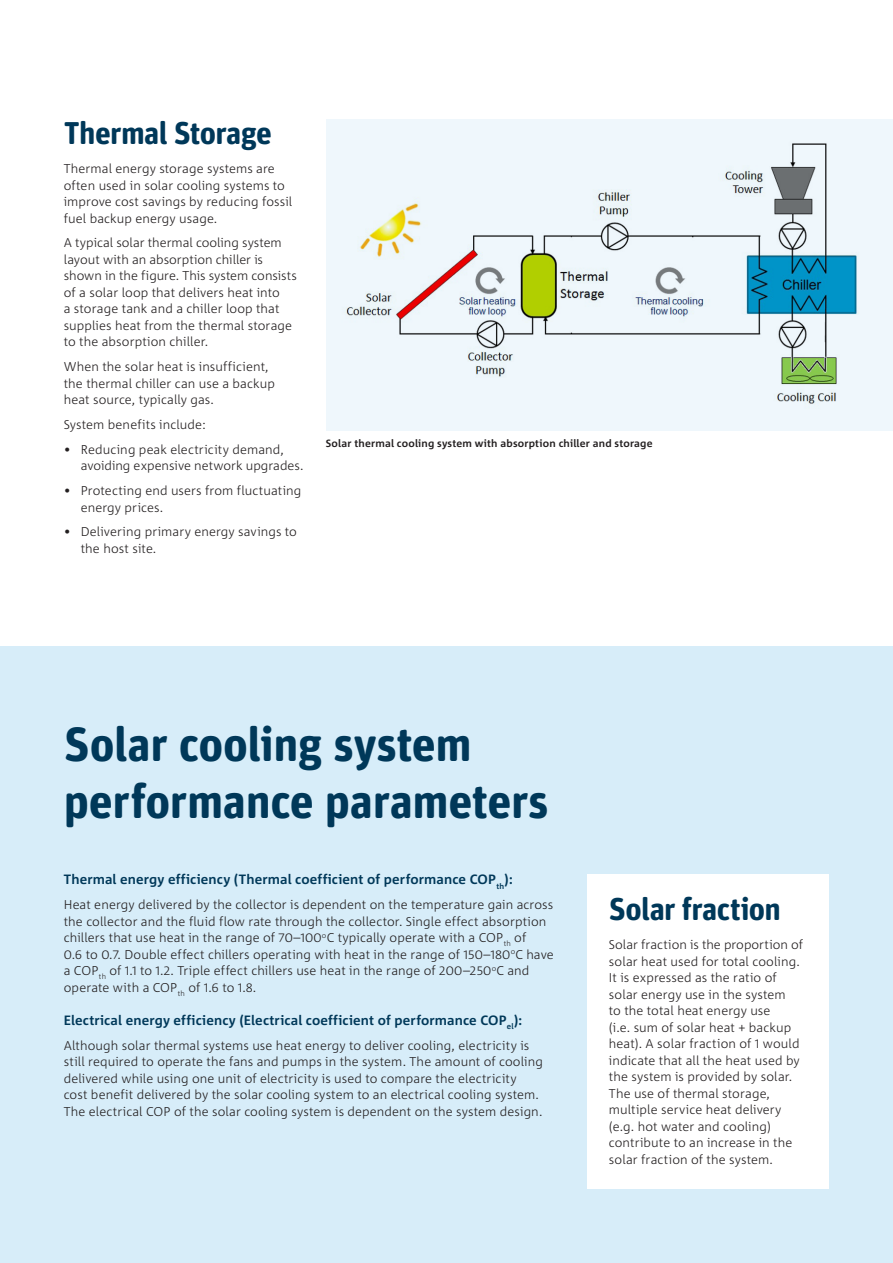
<style>
.page{position:relative;width:893px;height:1263px;background:#fff}
.page>*{position:absolute;margin:0;border:0;box-sizing:border-box;transform-origin:0 0}
.Page_title_A4_b{font:700 48px/57.6px "Unit Rounded OT";letter-spacing:-.01em;color:#003859}
.Heading_1{font:700 31.5px "Unit Rounded OT";letter-spacing:-.02em;color:#003859}
.Body_Copy{font:700 13.5px "Corpid C1";letter-spacing:.01em;color:#003859}
.Body_Copy-2{font:300 12.75px/16.5px "Corpid C1";letter-spacing:.005em;color:#231f20}
.t1{font:700 10.5px "Corpid C1";letter-spacing:.02em;color:#231f20}
</style>
<div class="page">
<div style="left:326px;top:119px;width:567px;height:311px;background:#eff7fc"></div>
<div style="left:0;top:647px;width:893px;height:616px;background:#d7edf9"></div>
<img style="left:346px;top:143px;width:511px;height:261px">
<div style="left:588px;top:874px;width:241px;height:315px;background:#fff"></div>
<h2 class="Heading_1" style="left:64px;top:113px;width:210px">Thermal Storage</h2>
<p class="Body_Copy-2" style="left:64px;top:160px;width:230px">Thermal energy storage systems are often used in solar cooling systems to improve cost savings by reducing fossil fuel backup energy usage.</p>
<p class="Body_Copy-2" style="left:64px;top:234px;width:234px">A typical solar thermal cooling system layout with an absorption chiller is shown in the figure. This system consists of a solar loop that delivers heat into<br>a storage tank and a chiller loop that supplies heat from the thermal storage to the absorption chiller.</p>
<p class="Body_Copy-2" style="left:64px;top:358px;width:213px">When the solar heat is insufficient, the thermal chiller can use a backup heat source, typically gas.</p>
<p class="Body_Copy-2" style="left:64px;top:416px;width:143px">System benefits include:</p>
<p class="Body_Copy-2" style="left:81px;top:441px;width:224px;text-indent:-17px">• Reducing peak electricity demand, avoiding expensive network upgrades.</p>
<p class="Body_Copy-2" style="left:81px;top:482px;width:222px;text-indent:-17px">• Protecting end users from fluctuating energy prices.</p>
<p class="Body_Copy-2" style="left:81px;top:523px;width:218px;text-indent:-17px">• Delivering primary energy savings to the host site.</p>
<p class="t1" style="left:326px;top:436px;width:328px">Solar thermal cooling system with absorption chiller and storage</p>
<h1 class="Page_title_A4_b" style="left:64px;top:714px;width:486px">Solar cooling system performance parameters</h1>
<p class="Body_Copy" style="left:64px;top:871px;width:451px">Thermal energy efficiency (Thermal coefficient of performance COP<sub>th</sub>):</p>
<p class="Body_Copy-2" style="left:64px;top:896px;width:492px">Heat energy delivered by the collector is dependent on the temperature gain across the collector and the fluid flow rate through the collector. Single effect absorption chillers that use heat in the range of 70–100<sup>o</sup>C typically operate with a COP<sub>th</sub> of<br>0.6 to 0.7. Double effect chillers operating with heat in the range of 150–180<sup>o</sup>C have a COP<sub>th</sub> of 1.1 to 1.2. Triple effect chillers use heat in the range of 200–250<sup>o</sup>C and operate with a COP<sub>th</sub> of 1.6 to 1.8.</p>
<p class="Body_Copy" style="left:64px;top:1011px;width:460px">Electrical energy efficiency (Electrical coefficient of performance COP<sub>el</sub>):</p>
<p class="Body_Copy-2" style="left:64px;top:1036px;width:481px">Although solar thermal systems use heat energy to deliver cooling, electricity is still required to operate the fans and pumps in the system. The amount of cooling delivered while using one unit of electricity is used to compare the electricity cost benefit delivered by the solar cooling system to an electrical cooling system.<br>The electrical COP of the solar cooling system is dependent on the system design.</p>
<h2 class="Heading_1" style="left:609px;top:889px;width:174px">Solar fraction</h2>
<p class="Body_Copy-2" style="left:609px;top:936px;width:196px">Solar fraction is the proportion of solar heat used for total cooling.<br>It is expressed as the ratio of solar energy use in the system<br>to the total heat energy use<br>(i.e. sum of solar heat + backup heat). A solar fraction of 1 would indicate that all the heat used by the system is provided by solar.<br>The use of thermal storage, multiple service heat delivery (e.g. hot water and cooling) contribute to an increase in the solar fraction of the system.</p>
</div>
